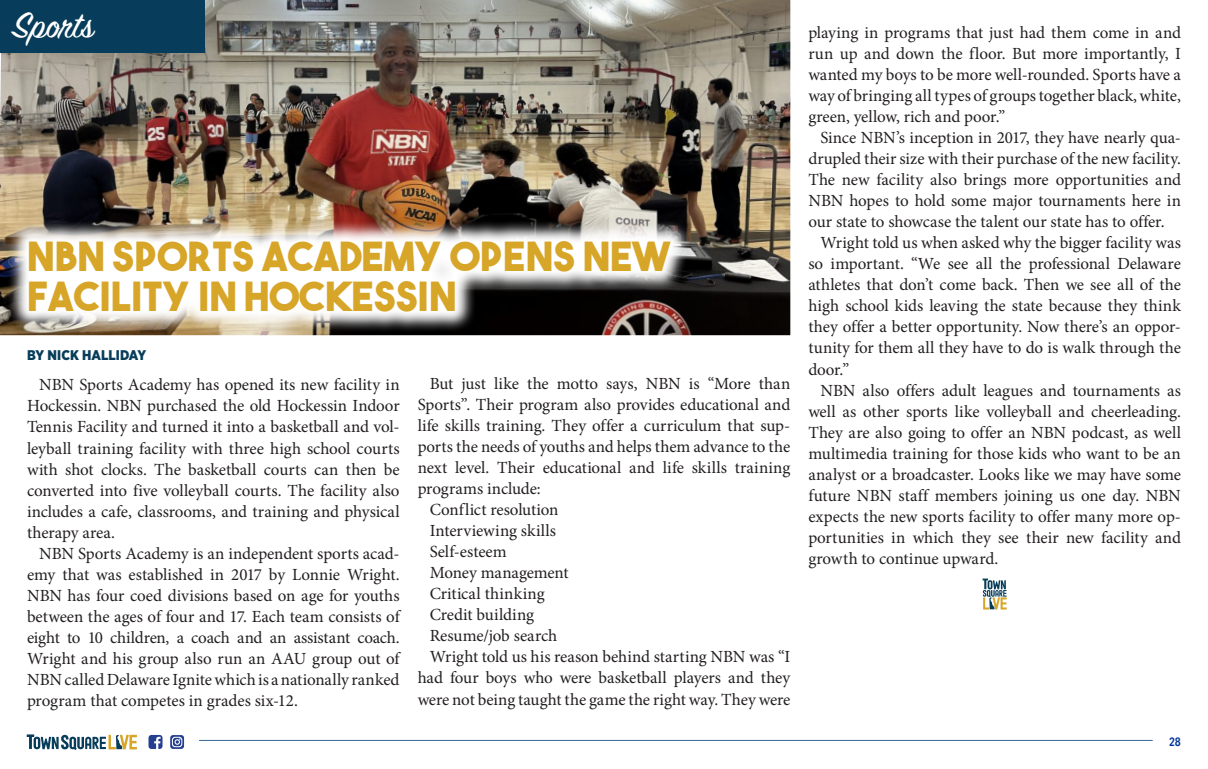
<style>
.page{position:relative;width:1208px;height:769px;background:#fff}
.page>*{position:absolute;margin:0;border:0;box-sizing:border-box;transform-origin:0 0}
.t1{font:40px/40px "The Bold Font";letter-spacing:.01em;color:#d7a628}
.t2{font:40px "Sign Painter House Script";color:#fff}
.body_copy{font:17px/21px "Minion Pro";letter-spacing:-.005em;color:#231f20;text-align:justify}
.t3{font:900 14px "Gotham Narrow";color:#073d5a}
.t4{font:600 12px "Avenir Next Condensed";color:#039}
</style>
<div class="page">
<img style="left:0;top:0;width:790px;height:335px">
<svg style="left:7px;top:220px;width:684px;height:113px"></svg>
<hr style="left:199px;top:739px;width:953px;height:1px;background:#369">
<svg style="left:148px;top:735px;width:14px;height:13px"></svg>
<svg style="left:170px;top:735px;width:14px;height:13px"></svg>
<svg style="left:27px;top:734px;width:110px;height:15px"></svg>
<div style="left:0;top:0;width:204px;height:52px;background:#073d5a"></div>
<svg style="left:982px;top:578px;width:24px;height:31px"></svg>
<p class="t2" style="left:13px;top:0;width:82px">Sports</p>
<p class="t1" style="left:27px;top:235px;width:644px">NBN SPORTS ACADEMY OPENS NEW<br>FACILITY IN HOCKESSIN</p>
<p class="t3" style="left:27px;top:346px;width:121px">BY NICK HALLIDAY</p>
<p class="body_copy" style="left:27px;top:374px;width:374px;text-indent:12px">NBN Sports Academy has opened its new facility in Hockessin. NBN purchased the old Hockessin Indoor Tennis Facility and turned it into a basketball and vol&shy;leyball training facility with three high school courts with shot clocks. The basketball courts can then be converted into five volleyball courts. The facility also includes a cafe, classrooms, and training and physical therapy area.</p>
<p class="body_copy" style="left:27px;top:542px;width:374px;text-indent:12px">NBN Sports Academy is an independent sports acad&shy;emy that was established in 2017 by Lonnie Wright.<br>NBN has four coed divisions based on age for youths between the ages of four and 17. Each team consists of eight to 10 children, a coach and an assistant coach.<br>Wright and his group also run an AAU group out of NBN called Delaware Ignite which is a nationally ranked program that competes in grades six-12.</p>
<p class="body_copy" style="left:417px;top:373px;width:374px;text-indent:12px">But just like the motto says, NBN is “More than Sports”. Their program also provides educational and life skills training. They offer a curriculum that sup&shy;ports the needs of youths and helps them advance to the next level. Their educational and life skills training programs include:</p>
<p class="body_copy" style="left:429px;top:499px;width:130px">Conflict resolution</p>
<p class="body_copy" style="left:429px;top:520px;width:128px">Interviewing skills</p>
<p class="body_copy" style="left:429px;top:541px;width:78px">Self-esteem</p>
<p class="body_copy" style="left:429px;top:562px;width:140px">Money management</p>
<p class="body_copy" style="left:429px;top:583px;width:116px">Critical thinking</p>
<p class="body_copy" style="left:429px;top:604px;width:106px">Credit building</p>
<p class="body_copy" style="left:429px;top:625px;width:129px">Resume/job search</p>
<p class="body_copy" style="left:417px;top:646px;width:374px;text-indent:12px">Wright told us his reason behind starting NBN was “I had four boys who were basketball players and they were not being taught the game the right way. They were</p>
<p class="body_copy" style="left:808px;top:22px;width:374px">playing in programs that just had them come in and run up and down the floor. But more importantly, I wanted my boys to be more well-rounded. Sports have a way of bringing all types of groups together black, white, green, yellow, rich and poor.”</p>
<p class="body_copy" style="left:808px;top:127px;width:374px;text-indent:12px">Since NBN’s inception in 2017, they have nearly qua&shy;drupled their size with their purchase of the new facility.<br>The new facility also brings more opportunities and NBN hopes to hold some major tournaments here in our state to showcase the talent our state has to offer.</p>
<p class="body_copy" style="left:808px;top:232px;width:374px;text-indent:12px">Wright told us when asked why the bigger facility was so important. “We see all the professional Delaware athletes that don’t come back. Then we see all of the high school kids leaving the state because they think they offer a better opportunity. Now there’s an oppor&shy;tunity for them all they have to do is walk through the door.”</p>
<p class="body_copy" style="left:808px;top:379px;width:374px;text-indent:12px">NBN also offers adult leagues and tournaments as well as other sports like volleyball and cheerleading.<br>They are also going to offer an NBN podcast, as well multimedia training for those kids who want to be an analyst or a broadcaster. Looks like we may have some future NBN staff members joining us one day. NBN expects the new sports facility to offer many more op&shy;portunities in which they see their new facility and growth to continue upward.</p>
<p class="t4" style="left:1168px;top:731px;width:13px">28</p>
</div>
